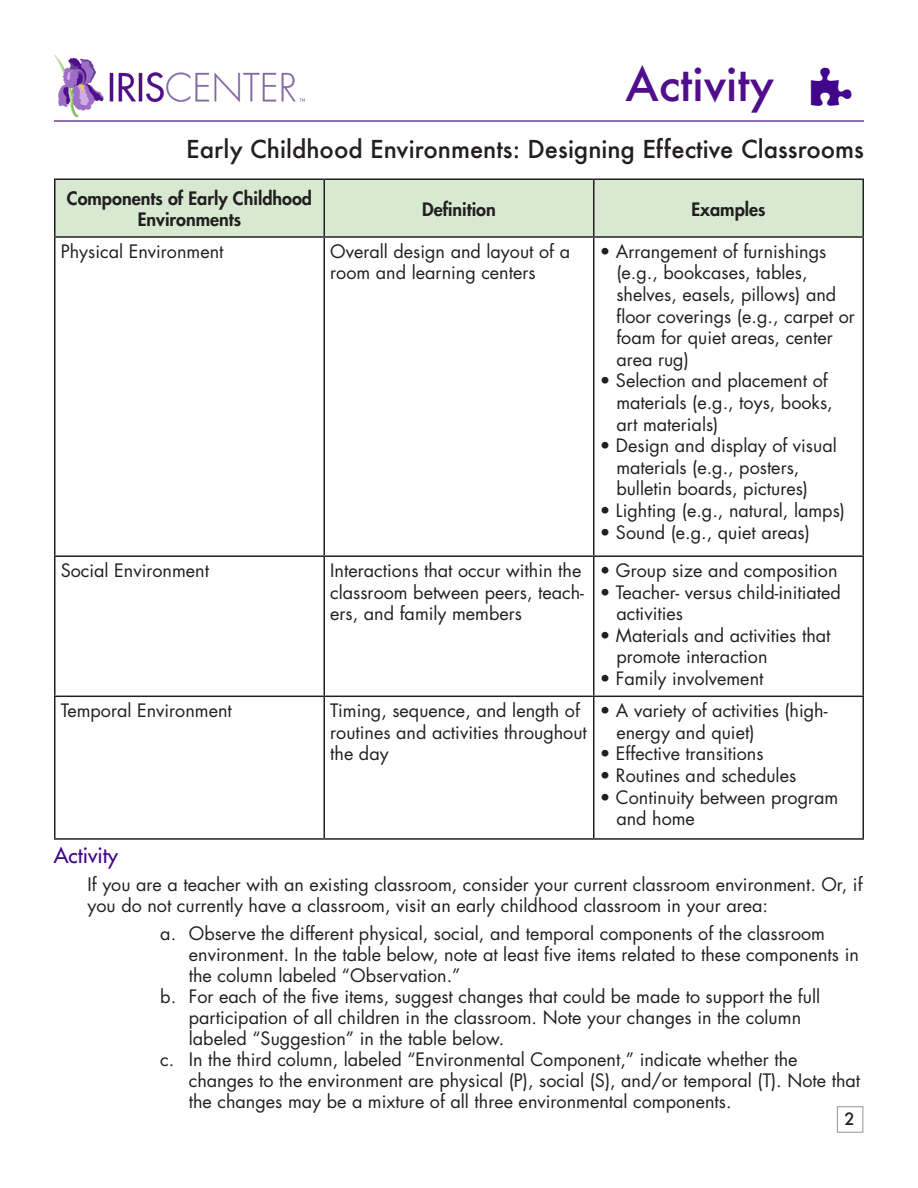
<style>
.page{position:relative;width:918px;height:1188px;background:#fff}
.page>*{position:absolute;margin:0;border:0;box-sizing:border-box;transform-origin:0 0}
.t1{font:500 45px "Futura";color:#500d8c}
.t2{font:500 24px "Futura";color:#231f20}
.IRIS__HDR{font:500 21px "Futura Std";color:#40068b}
.IRIS_Body__no_Indent{font:18px/21.6px "Futura Std";color:#231f20}
.t3{font:800 18px/21.6px "Futura Std";color:#231f20;text-align:center}
.t4{font:500 16.5px "Futura";color:#231f20}
</style>
<div class="page">
<div style="left:837px;top:1106px;width:26px;height:27px;border:1px solid #939598"></div>
<hr style="left:54px;top:120px;width:810px;height:2px;background:#9170ab">
<img style="left:54px;top:55px;width:250px;height:62px">
<div style="left:56px;top:180px;width:806px;height:56px;background:#d8e9d2"></div>
<hr style="left:54px;top:178px;width:270px;height:2px;background:#231f20">
<hr style="left:54px;top:180px;width:2px;height:56px;background:#231f20">
<hr style="left:324px;top:178px;width:270px;height:2px;background:#231f20">
<hr style="left:324px;top:180px;width:1px;height:56px;background:#231f20">
<hr style="left:594px;top:178px;width:270px;height:2px;background:#231f20">
<hr style="left:593px;top:180px;width:1px;height:56px;background:#231f20">
<hr style="left:862px;top:180px;width:2px;height:56px;background:#231f20">
<hr style="left:54px;top:236px;width:270px;height:2px;background:#231f20">
<hr style="left:54px;top:238px;width:2px;height:317px;background:#231f20">
<hr style="left:324px;top:236px;width:270px;height:2px;background:#231f20">
<hr style="left:324px;top:238px;width:1px;height:317px;background:#231f20">
<hr style="left:594px;top:236px;width:270px;height:2px;background:#231f20">
<hr style="left:593px;top:238px;width:1px;height:317px;background:#231f20">
<hr style="left:862px;top:238px;width:2px;height:317px;background:#231f20">
<hr style="left:54px;top:555px;width:270px;height:2px;background:#231f20">
<hr style="left:54px;top:557px;width:2px;height:139px;background:#231f20">
<hr style="left:324px;top:555px;width:270px;height:2px;background:#231f20">
<hr style="left:324px;top:557px;width:1px;height:139px;background:#231f20">
<hr style="left:594px;top:555px;width:270px;height:2px;background:#231f20">
<hr style="left:593px;top:557px;width:1px;height:139px;background:#231f20">
<hr style="left:862px;top:557px;width:2px;height:139px;background:#231f20">
<hr style="left:54px;top:696px;width:270px;height:1px;background:#231f20">
<hr style="left:54px;top:697px;width:2px;height:141px;background:#231f20">
<hr style="left:324px;top:696px;width:270px;height:1px;background:#231f20">
<hr style="left:324px;top:697px;width:1px;height:141px;background:#231f20">
<hr style="left:594px;top:696px;width:270px;height:1px;background:#231f20">
<hr style="left:593px;top:697px;width:1px;height:141px;background:#231f20">
<hr style="left:862px;top:697px;width:2px;height:141px;background:#231f20">
<hr style="left:54px;top:838px;width:270px;height:2px;background:#231f20">
<hr style="left:324px;top:838px;width:270px;height:2px;background:#231f20">
<hr style="left:594px;top:838px;width:270px;height:2px;background:#231f20">
<h1 class="t1" style="left:626px;top:53px;width:150px">Activity</h1>
<p class="t2" style="left:186px;top:133px;width:679px">Early Childhood Environments: Designing Effective Classrooms</p>
<p class="t3" style="left:67px;top:187px;width:247px">Components of Early Childhood<br>Environments</p>
<p class="t3" style="left:422px;top:198px;width:75px">Definition</p>
<p class="t3" style="left:691px;top:198px;width:76px">Examples</p>
<p class="IRIS_Body__no_Indent" style="left:61px;top:241px;width:164px">Physical Environment</p>
<p class="IRIS_Body__no_Indent" style="left:330px;top:241px;width:241px">Overall design and layout of a room and learning centers</p>
<p class="IRIS_Body__no_Indent" style="left:616px;top:241px;width:240px;text-indent:-17px">• Arrangement of furnishings (e.g., bookcases, tables, shelves, easels, pillows) and floor coverings (e.g., carpet or foam for quiet areas, center area rug)</p>
<p class="IRIS_Body__no_Indent" style="left:616px;top:370px;width:218px;text-indent:-17px">• Selection and placement of materials (e.g., toys, books, art materials)</p>
<p class="IRIS_Body__no_Indent" style="left:616px;top:435px;width:222px;text-indent:-17px">• Design and display of visual materials (e.g., posters, bulletin boards, pictures)</p>
<p class="IRIS_Body__no_Indent" style="left:600px;top:500px;width:247px">• Lighting (e.g., natural, lamps)</p>
<p class="IRIS_Body__no_Indent" style="left:600px;top:521px;width:212px">• Sound (e.g., quiet areas)</p>
<p class="IRIS_Body__no_Indent" style="left:61px;top:560px;width:150px">Social Environment</p>
<p class="IRIS_Body__no_Indent" style="left:330px;top:560px;width:255px">Interactions that occur within the classroom between peers, teach&shy;ers, and family members</p>
<p class="IRIS_Body__no_Indent" style="left:600px;top:560px;width:239px">• Group size and composition</p>
<p class="IRIS_Body__no_Indent" style="left:600px;top:581px;width:243px">• Teacher- versus child-initiated</p>
<p class="IRIS_Body__no_Indent" style="left:616px;top:603px;width:68px">activities</p>
<p class="IRIS_Body__no_Indent" style="left:616px;top:625px;width:216px;text-indent:-17px">• Materials and activities that promote interaction</p>
<p class="IRIS_Body__no_Indent" style="left:600px;top:668px;width:165px">• Family involvement</p>
<p class="IRIS_Body__no_Indent" style="left:61px;top:700px;width:173px">Temporal Environment</p>
<p class="IRIS_Body__no_Indent" style="left:330px;top:700px;width:258px">Timing, sequence, and length of routines and activities throughout the day</p>
<p class="IRIS_Body__no_Indent" style="left:616px;top:700px;width:213px;text-indent:-17px">• A variety of activities (high&shy;energy and quiet)</p>
<p class="IRIS_Body__no_Indent" style="left:600px;top:743px;width:165px">• Effective transitions</p>
<p class="IRIS_Body__no_Indent" style="left:600px;top:765px;width:198px">• Routines and schedules</p>
<p class="IRIS_Body__no_Indent" style="left:616px;top:786px;width:224px;text-indent:-17px">• Continuity between program and home</p>
<p class="IRIS__HDR" style="left:54px;top:842px;width:66px">Activity</p>
<p class="IRIS_Body__no_Indent" style="left:88px;top:874px;width:777px;line-height:21px">If you are a teacher with an existing classroom, consider your current classroom environment. Or, if you do not currently have a classroom, visit an early childhood classroom in your area:</p>
<p class="IRIS_Body__no_Indent" style="left:189px;top:923px;width:672px;line-height:21px;text-indent:-28px">a. Observe the different physical, social, and temporal components of the classroom environment. In the table below, note at least five items related to these components in the column labeled “Observation.”</p>
<p class="IRIS_Body__no_Indent" style="left:189px;top:986px;width:633px;line-height:21px;text-indent:-28px">b. For each of the five items, suggest changes that could be made to support the full participation of all children in the classroom. Note your changes in the column labeled “Suggestion” in the table below.</p>
<p class="IRIS_Body__no_Indent" style="left:189px;top:1049px;width:673px;line-height:21px;text-indent:-28px">c. In the third column, labeled “Environmental Component,” indicate whether the changes to the environment are physical (P), social (S), and/or temporal (T). Note that the changes may be a mixture of all three environmental components.</p>
<p class="t4" style="left:845px;top:1108px;width:12px">2</p>
</div>
